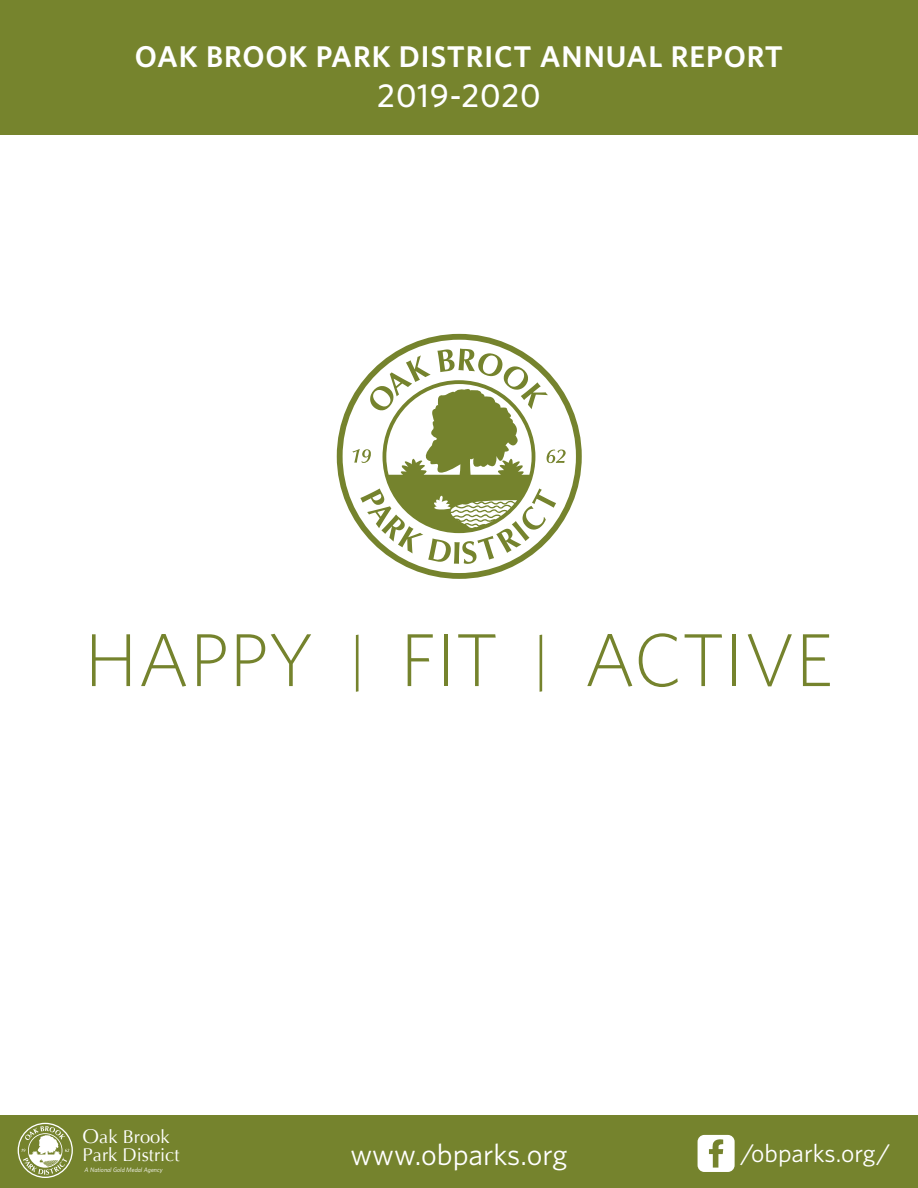
<style>
.page{position:relative;width:918px;height:1188px;background:#fff}
.page>*{position:absolute;margin:0;border:0;box-sizing:border-box;transform-origin:0 0}
.t1{font:500 33.15px "Whitney";letter-spacing:.03em;color:#fff}
.t2{font:600 30px "Whitney";letter-spacing:.03em;color:#fff}
.t3{font:30px "Whitney";color:#fff}
.t4{font:25.5px "Whitney";color:#fff}
.t5{font:18.3px/18.9px "Optima";color:#fff}
.t6{font:italic 6.45px "Whitney";color:#fff}
.s1{font-size:19.95px}
</style>
<div class="page">
<div style="left:1px;top:0;width:917px;height:135px;background:#76842d"></div>
<svg style="left:337px;top:334px;width:245px;height:245px"></svg>
<svg style="left:352px;top:349px;width:214px;height:215px"></svg>
<svg style="left:92px;top:634px;width:38px;height:52px"></svg>
<svg style="left:141px;top:634px;width:45px;height:53px"></svg>
<svg style="left:197px;top:634px;width:29px;height:52px"></svg>
<svg style="left:237px;top:634px;width:28px;height:52px"></svg>
<svg style="left:271px;top:634px;width:40px;height:52px"></svg>
<hr style="left:356px;top:635px;width:3px;height:57px;background:#75832d">
<svg style="left:408px;top:634px;width:25px;height:52px"></svg>
<hr style="left:444px;top:634px;width:4px;height:52px;background:#75832d">
<svg style="left:458px;top:634px;width:38px;height:52px"></svg>
<hr style="left:540px;top:635px;width:2px;height:57px;background:#75832d">
<svg style="left:587px;top:634px;width:45px;height:53px"></svg>
<svg style="left:639px;top:633px;width:39px;height:54px"></svg>
<svg style="left:685px;top:634px;width:37px;height:52px"></svg>
<hr style="left:732px;top:634px;width:4px;height:52px;background:#75832d">
<svg style="left:748px;top:634px;width:44px;height:52px"></svg>
<svg style="left:803px;top:634px;width:27px;height:52px"></svg>
<div style="left:0;top:1115px;width:918px;height:73px;background:#75832d"></div>
<svg style="left:18px;top:1123px;width:55px;height:55px"></svg>
<svg style="left:698px;top:1135px;width:37px;height:37px"></svg>
<p class="t2" style="left:135px;top:36px;width:650px">OAK BROOK PARK DISTRICT ANNUAL REPORT</p>
<p class="t1" style="left:377px;top:74px;width:165px">2019-2020</p>
<p class="t5" style="left:83px;top:1127px;width:98px"><span class="s1">O</span>ak Brook<br>Park District</p>
<p class="t6" style="left:85px;top:1165px;width:79px">A National Gold Medal Agency</p>
<p class="t3" style="left:350px;top:1135px;width:219px">www.obparks.org</p>
<p class="t4" style="left:741px;top:1136px;width:151px">/obparks.org/</p>
</div>
